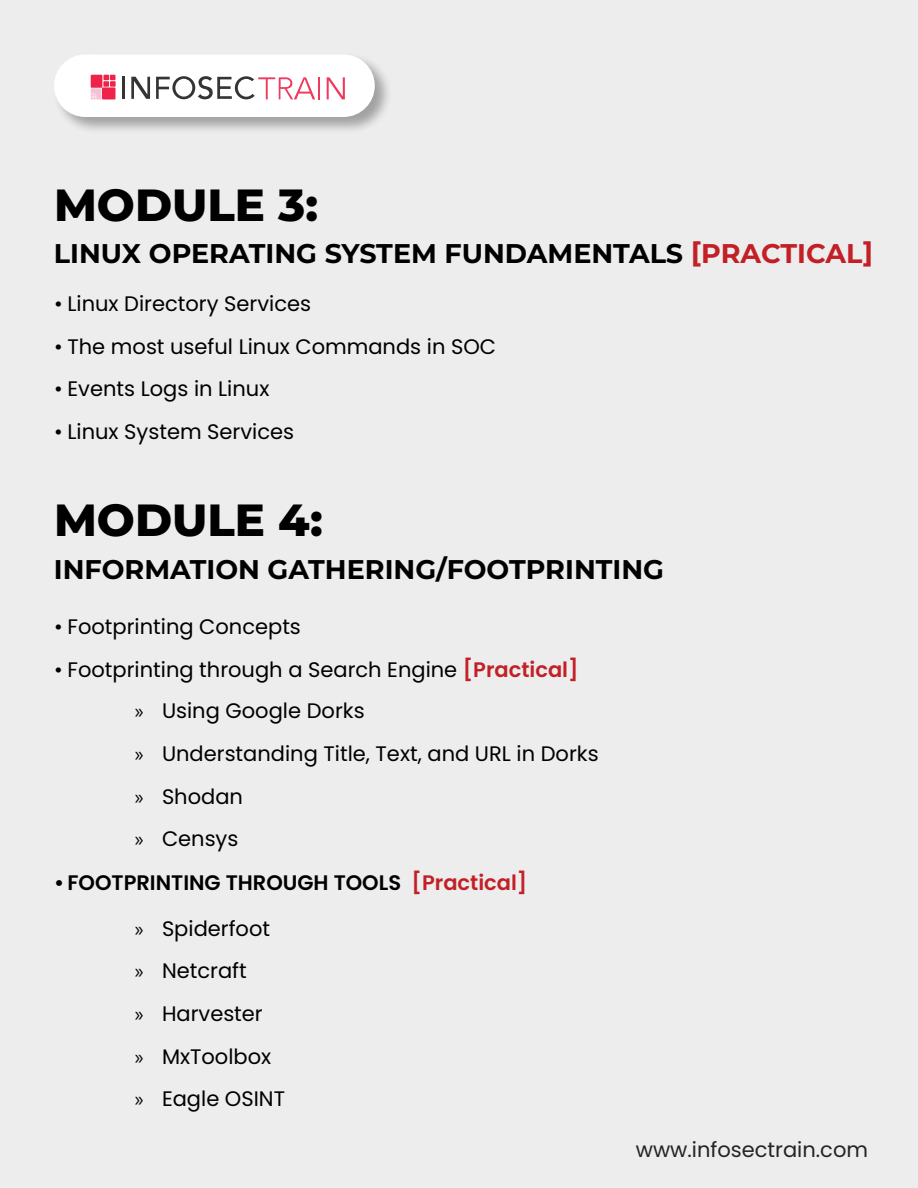
<style>
.page{position:relative;width:918px;height:1188px;background:#ededed}
.page>*{position:absolute;margin:0;border:0;box-sizing:border-box;transform-origin:0 0}
.t1{font:800 45px "Montserrat";color:#000}
.t2{font:700 27px "Montserrat";color:#000}
.t3{font:21px/42.3px "Poppins";color:#000}
.t4{font:600 21px "Poppins";color:#000}
.t5{font:21px "Poppins";color:#242424}
.s1{color:#c22026}
.s2{font-weight:600;color:#c22026}
.s3{font-family:"Myriad Pro"}
</style>
<div class="page">
<div style="left:53px;top:53px;width:339px;height:82px;background:#000;opacity:.32"></div>
<div style="left:54px;top:54px;width:321px;height:63px;background:#fff;border-radius:31px"></div>
<svg style="left:91px;top:75px;width:25px;height:24px"></svg>
<hr style="left:123px;top:77px;width:2px;height:22px;background:#343433">
<svg style="left:131px;top:77px;width:19px;height:22px"></svg>
<svg style="left:156px;top:76px;width:159px;height:24px"></svg>
<hr style="left:318px;top:77px;width:2px;height:22px;background:#ef3a5e">
<svg style="left:327px;top:77px;width:18px;height:22px"></svg>
<h1 class="t1" style="left:54px;top:175px;width:266px">MODULE 3:</h1>
<p class="t2" style="left:54px;top:236px;width:821px">LINUX OPERATING SYSTEM FUNDAMENTALS <span class="s1">[PRACTICAL]</span></p>
<p class="t3" style="left:54px;top:283px;width:259px">• Linux Directory Services</p>
<p class="t3" style="left:54px;top:325px;width:444px">• The most useful Linux Commands in SOC</p>
<p class="t3" style="left:54px;top:368px;width:217px">• Events Logs in Linux</p>
<p class="t3" style="left:54px;top:411px;width:242px">• Linux System Services</p>
<h1 class="t1" style="left:54px;top:490px;width:270px">MODULE 4:</h1>
<p class="t2" style="left:54px;top:551px;width:612px">INFORMATION GATHERING/FOOTPRINTING</p>
<p class="t3" style="left:54px;top:606px;width:248px">• Footprinting Concepts</p>
<p class="t3" style="left:135px;top:649px;width:465px;text-indent:-81px">• Footprinting through a Search Engine <span class="s2">[Practical]<br></span><span class="s3">»</span> Using Google Dorks<br><span class="s3">»</span> Understanding Title, Text, and URL in Dorks <span class="s3">»</span> Shodan<br><span class="s3">»</span> Censys</p>
<p class="t4" style="left:54px;top:871px;width:475px">• FOOTPRINTING THROUGH TOOLS <span class="s1">[Practical]</span></p>
<p class="t3" style="left:135px;top:907px;width:152px"><span class="s3">»</span> Spiderfoot<br><span class="s3">»</span> Netcraft<br><span class="s3">»</span> Harvester<br><span class="s3">»</span> MxToolbox <span class="s3">»</span> Eagle OSINT</p>
<p class="t5" style="left:636px;top:1137px;width:234px">www.infosectrain.com</p>
</div>
